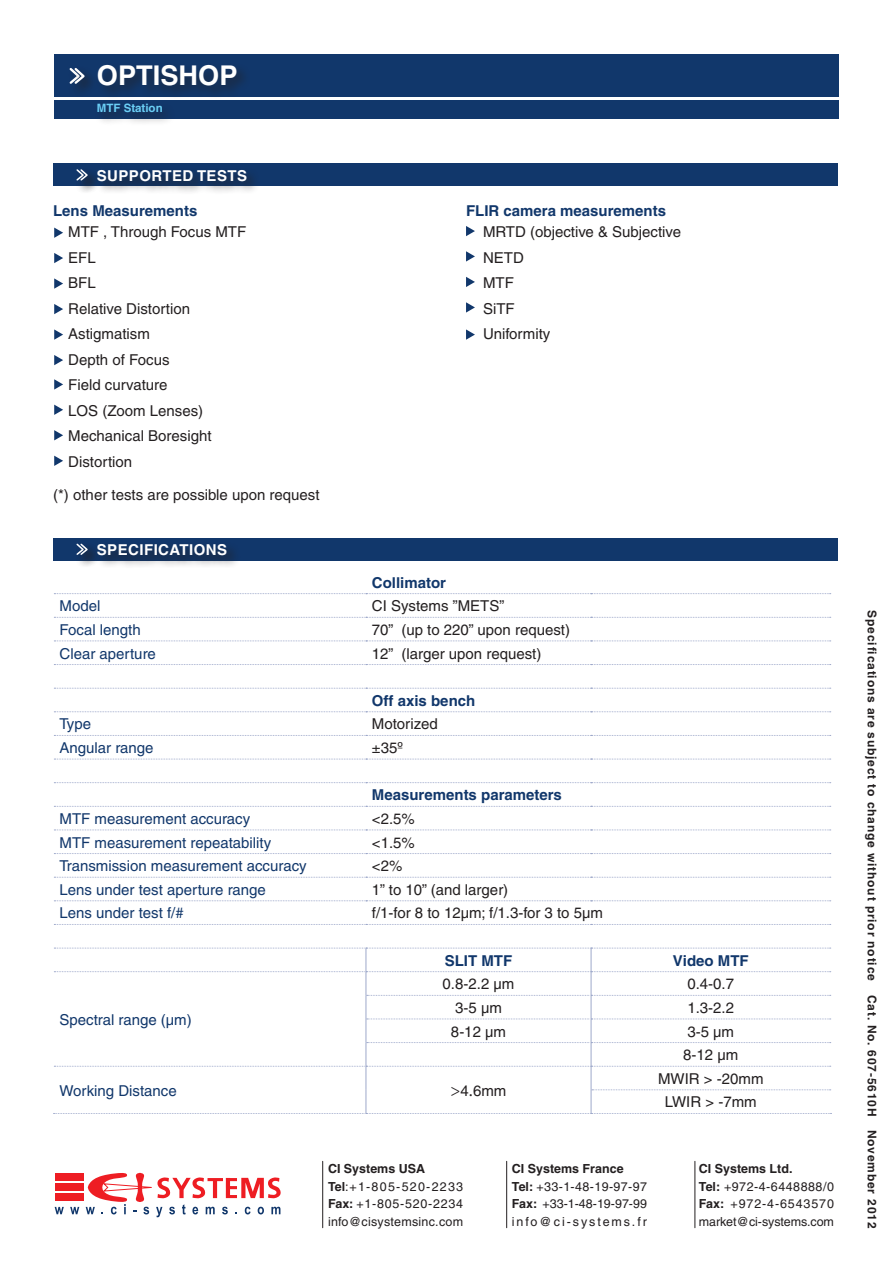
<style>
.page{position:relative;width:893px;height:1263px;background:#fff}
.page>*{position:absolute;margin:0;border:0;box-sizing:border-box;transform-origin:0 0}
.t1{font:700 27.3px "Helvetica";color:#fff}
.t2{font:15px/25.5px "Helvetica";color:#231f20}
.t3{font:15px "Helvetica";color:#11376b}
.t4{font:700 15px "Helvetica";color:#11376b}
.t5{font:700 15px "Helvetica";letter-spacing:.03em;color:#fff}
.t6{font:12.45px/17.7px "Helvetica";letter-spacing:.125em;color:#231f20}
.t7{font:12.45px/17.7px "Helvetica";letter-spacing:.04em;color:#231f20}
.t8{font:12.45px/17.7px "Helvetica";letter-spacing:.02em;color:#231f20}
.t9{font:700 12px "Helvetica";letter-spacing:.07em;color:#231f20}
.t10{font:700 11.55px "Helvetica";color:#6bcff6}
.s1{font-family:"Minion Pro";font-size:18px}
.s2{font-weight:700}
</style>
<div class="page">
<div style="left:53px;top:538px;width:785px;height:22px;background:#11376b"></div>
<div style="left:95px;top:542px;width:146px;height:27px;background:#231f20;opacity:.75"></div>
<div style="left:75px;top:542px;width:22px;height:26px;background:#231f20;opacity:.75"></div>
<div style="left:79px;top:542px;width:22px;height:26px;background:#231f20;opacity:.75"></div>
<svg style="left:75px;top:542px;width:14px;height:14px"></svg>
<svg style="left:55px;top:1207px;width:9px;height:7px"></svg>
<svg style="left:70px;top:1207px;width:9px;height:7px"></svg>
<div style="left:55px;top:1173px;width:28px;height:8px;background:#ee1d23"></div>
<div style="left:55px;top:1183px;width:28px;height:8px;background:#ee1d23"></div>
<div style="left:55px;top:1193px;width:28px;height:8px;background:#ee1d23"></div>
<svg style="left:86px;top:1173px;width:195px;height:44px"></svg>
<hr style="left:322px;top:1161px;width:1px;height:67px;background:#231f20">
<hr style="left:506px;top:1161px;width:1px;height:67px;background:#231f20">
<hr style="left:694px;top:1161px;width:1px;height:67px;background:#231f20">
<div style="left:53px;top:164px;width:785px;height:22px;background:#11376b"></div>
<div style="left:95px;top:167px;width:165px;height:28px;background:#231f20;opacity:.75"></div>
<div style="left:54px;top:54px;width:785px;height:43px;background:#11376b"></div>
<div style="left:54px;top:100px;width:785px;height:18px;background:#11376b"></div>
<div style="left:73px;top:66px;width:25px;height:31px;background:#231f20;opacity:.75"></div>
<svg style="left:69px;top:66px;width:18px;height:20px"></svg>
<div style="left:75px;top:168px;width:22px;height:26px;background:#231f20;opacity:.75"></div>
<div style="left:79px;top:168px;width:22px;height:26px;background:#231f20;opacity:.75"></div>
<svg style="left:75px;top:168px;width:14px;height:14px"></svg>
<div style="left:96px;top:63px;width:155px;height:36px;background:#231f20;opacity:.61"></div>
<div style="left:95px;top:101px;width:81px;height:25px;background:#231f20;opacity:.61"></div>
<svg style="left:54px;top:593px;width:777px;height:1px"></svg>
<svg style="left:54px;top:617px;width:777px;height:1px"></svg>
<svg style="left:54px;top:640px;width:777px;height:1px"></svg>
<svg style="left:54px;top:664px;width:777px;height:1px"></svg>
<svg style="left:54px;top:688px;width:777px;height:1px"></svg>
<svg style="left:54px;top:711px;width:777px;height:1px"></svg>
<svg style="left:54px;top:735px;width:777px;height:1px"></svg>
<svg style="left:54px;top:759px;width:777px;height:1px"></svg>
<svg style="left:54px;top:782px;width:777px;height:1px"></svg>
<svg style="left:54px;top:806px;width:777px;height:1px"></svg>
<svg style="left:54px;top:829px;width:777px;height:1px"></svg>
<svg style="left:54px;top:853px;width:777px;height:1px"></svg>
<svg style="left:54px;top:877px;width:777px;height:1px"></svg>
<svg style="left:54px;top:900px;width:777px;height:1px"></svg>
<svg style="left:54px;top:924px;width:777px;height:1px"></svg>
<svg style="left:54px;top:948px;width:777px;height:166px"></svg>
<svg style="left:54px;top:228px;width:9px;height:10px"></svg>
<svg style="left:54px;top:379px;width:9px;height:11px"></svg>
<svg style="left:54px;top:253px;width:9px;height:10px"></svg>
<svg style="left:54px;top:405px;width:9px;height:10px"></svg>
<svg style="left:54px;top:278px;width:9px;height:11px"></svg>
<svg style="left:54px;top:430px;width:9px;height:10px"></svg>
<svg style="left:54px;top:304px;width:9px;height:10px"></svg>
<svg style="left:54px;top:456px;width:9px;height:10px"></svg>
<svg style="left:54px;top:329px;width:9px;height:11px"></svg>
<svg style="left:54px;top:355px;width:9px;height:10px"></svg>
<svg style="left:466px;top:226px;width:9px;height:10px"></svg>
<svg style="left:466px;top:251px;width:9px;height:11px"></svg>
<svg style="left:466px;top:277px;width:9px;height:10px"></svg>
<svg style="left:466px;top:302px;width:9px;height:11px"></svg>
<svg style="left:466px;top:329px;width:9px;height:11px"></svg>
<h1 class="t1" style="left:97px;top:59px;width:142px">OPTISHOP</h1>
<p class="t10" style="left:97px;top:101px;width:67px">MTF Station</p>
<p class="t5" style="left:97px;top:166px;width:152px">SUPPORTED TESTS</p>
<p class="t4" style="left:53px;top:201px;width:146px">Lens Measurements</p>
<p class="t4" style="left:466px;top:201px;width:202px">FLIR camera measurements</p>
<p class="t2" style="left:68px;top:219px;width:180px">MTF , Through Focus MTF<br>EFL<br>BFL<br>Relative Distortion<br>Astigmatism<br>Depth of Focus<br>Field curvature<br>LOS (Zoom Lenses)<br>Mechanical Boresight<br>Distortion</p>
<p class="t2" style="left:53px;top:481px;width:268px">(*) other tests are possible upon request</p>
<p class="t5" style="left:97px;top:540px;width:132px">SPECIFICATIONS</p>
<p class="t2" style="left:483px;top:219px;width:200px">MRTD (objective &amp; Subjective<br>NETD<br>MTF<br>SiTF<br>Uniformity</p>
<p class="t4" style="left:372px;top:573px;width:76px">Collimator</p>
<p class="t3" style="left:60px;top:597px;width:42px">Model</p>
<p class="t2" style="left:372px;top:593px;width:134px">CI Systems ”METS”</p>
<p class="t3" style="left:60px;top:621px;width:83px">Focal length</p>
<p class="t2" style="left:372px;top:617px;width:200px">70” (up to 220” upon request)</p>
<p class="t3" style="left:60px;top:644px;width:98px">Clear aperture</p>
<p class="t2" style="left:372px;top:640px;width:171px">12” (larger upon request)</p>
<p class="t4" style="left:372px;top:691px;width:105px">Off axis bench</p>
<p class="t3" style="left:60px;top:715px;width:33px">Type</p>
<p class="t2" style="left:372px;top:711px;width:67px">Motorized</p>
<p class="t3" style="left:60px;top:739px;width:96px">Angular range</p>
<p class="t2" style="left:372px;top:735px;width:32px">±35º</p>
<p class="t4" style="left:372px;top:786px;width:191px">Measurements parameters</p>
<p class="t3" style="left:60px;top:810px;width:192px">MTF measurement accuracy</p>
<p class="t2" style="left:372px;top:806px;width:44px">&lt;2.5%</p>
<p class="t3" style="left:60px;top:833px;width:213px">MTF measurement repeatability</p>
<p class="t2" style="left:372px;top:829px;width:44px">&lt;1.5%</p>
<p class="t3" style="left:60px;top:857px;width:249px">Transmission measurement accuracy</p>
<p class="t2" style="left:372px;top:853px;width:32px">&lt;2%</p>
<p class="t3" style="left:60px;top:881px;width:208px">Lens under test aperture range</p>
<p class="t2" style="left:372px;top:877px;width:138px">1” to 10” (and larger)</p>
<p class="t3" style="left:60px;top:904px;width:126px">Lens under test f/#</p>
<p class="t2" style="left:372px;top:900px;width:232px">f/1-for 8 to 12µm; f/1.3-for 3 to 5µm</p>
<p class="t4" style="left:445px;top:951px;width:69px">SLIT MTF</p>
<p class="t4" style="left:673px;top:951px;width:77px">Video MTF</p>
<p class="t3" style="left:60px;top:1011px;width:134px">Spectral range (µm)</p>
<p class="t2" style="left:443px;top:971px;width:73px">0.8-2.2 µm</p>
<p class="t2" style="left:687px;top:971px;width:48px">0.4-0.7</p>
<p class="t2" style="left:455px;top:995px;width:48px">3-5 µm</p>
<p class="t2" style="left:687px;top:995px;width:48px">1.3-2.2</p>
<p class="t2" style="left:451px;top:1018px;width:57px">8-12 µm</p>
<p class="t2" style="left:683px;top:1019px;width:57px;line-height:23.7px">3-5 µm<br>8-12 µm</p>
<p class="t3" style="left:59px;top:1082px;width:119px">Working Distance</p>
<p class="t2" style="left:451px;top:1078px;width:57px"><span class="s1">&gt;</span>4<span class="s1">.</span>6mm</p>
<p class="t2" style="left:658px;top:1067px;width:107px;line-height:23.7px;text-align:center">MWIR &gt; -20mm<br>LWIR &gt; -7mm</p>
<p class="t8" style="left:328px;top:1159px;width:137px"><span class="s2">CI Systems USA<br>Tel</span>: +1-805-520-2233<br><span class="s2">Fax:</span> +1-805-520-2234 info@cisystemsinc.com</p>
<p class="t6" style="left:512px;top:1159px;width:137px"><span class="s2">CI Systems France<br>Tel:</span> +33-1-48-19-97-97<br><span class="s2">Fax:</span> +33-1-48-19-97-99 info@ci-systems.fr</p>
<p class="t7" style="left:699px;top:1159px;width:137px"><span class="s2">CI Systems Ltd.<br>Tel:</span> +972-4-6448888/0<br><span class="s2">Fax:</span> +972-4-6543570 market@ci-systems.com</p>
<p class="t9" style="left:879px;top:610px;width:372px;rotate:90deg">Specifications are subject to change without prior notice</p>
<p class="t9" style="left:879px;top:995px;width:235px;rotate:90deg">Cat. No. 607-5610H November 2012</p>
</div>
